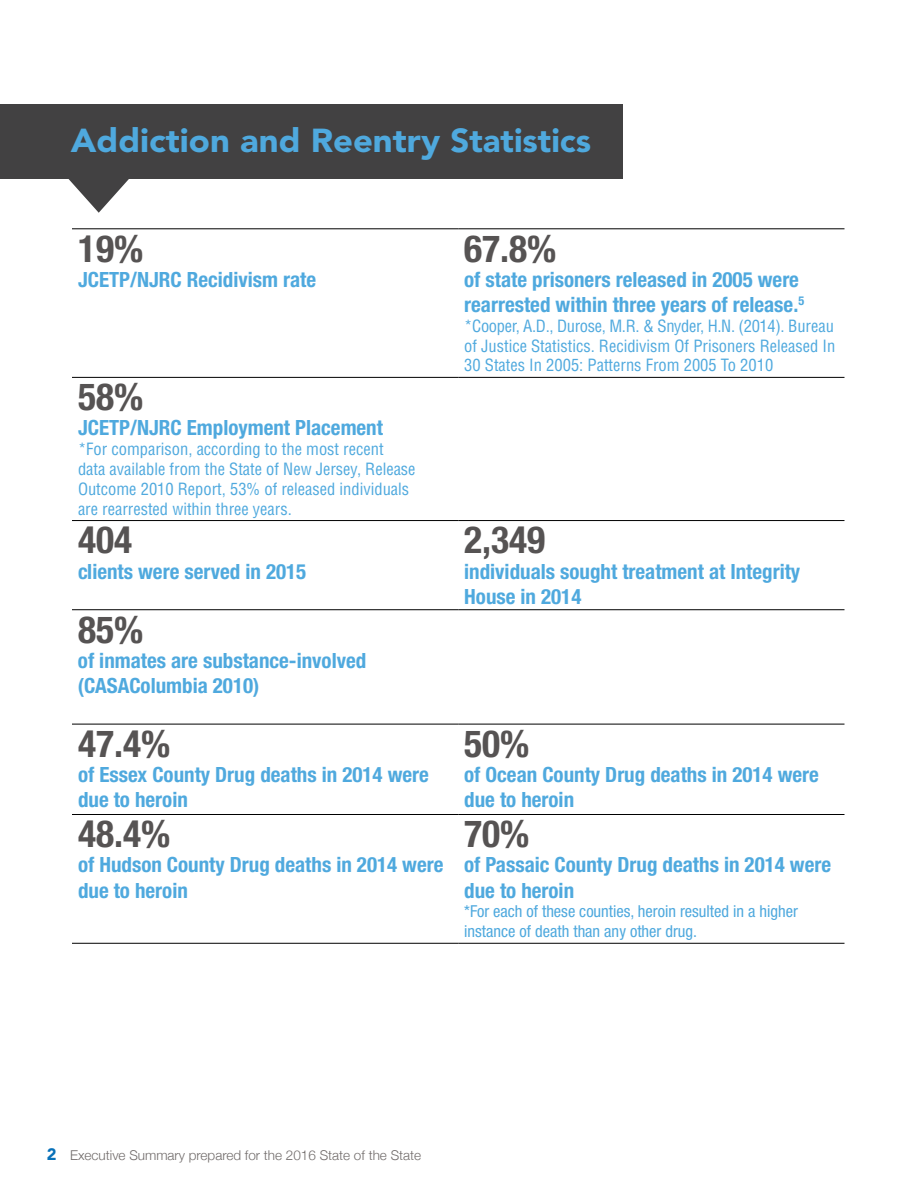
<style>
.page{position:relative;width:918px;height:1188px;background:#fff}
.page>*{position:absolute;margin:0;border:0;box-sizing:border-box;transform-origin:0 0}
.t1{font:700 condensed 37.5px "Helvetica Neue LT Std";color:#565353}
.t2{font:900 33px "Avenir LT Std";color:#4fa9de;scale:1.05 1}
.t3{font:700 condensed 21px/25.2px "Helvetica Neue LT Std";color:#4fa9de}
.t4{font:condensed 16.5px/19.8px "Helvetica LT Std";color:#4fa9de;text-align:justify}
.t5{font:condensed 16.5px/19.8px "Helvetica Neue LT Std";color:#4fa9de}
.t6{font:300 13.5px "Helvetica Neue";color:#706b6a}
.s1{font-family:"Avenir LT Std";font-weight:900;font-size:16.5px;color:#0871b9}
</style>
<div class="page">
<div style="left:0;top:104px;width:622px;height:75px;background:#424142"></div>
<svg style="left:68px;top:179px;width:61px;height:34px"></svg>
<hr style="left:72px;top:228px;width:386px;height:1px;background:#000">
<hr style="left:458px;top:228px;width:386px;height:1px;background:#000">
<hr style="left:72px;top:377px;width:386px;height:1px;background:#000">
<hr style="left:458px;top:377px;width:386px;height:1px;background:#000">
<hr style="left:72px;top:520px;width:386px;height:1px;background:#000">
<hr style="left:458px;top:520px;width:386px;height:1px;background:#000">
<hr style="left:72px;top:609px;width:386px;height:1px;background:#000">
<hr style="left:458px;top:609px;width:386px;height:1px;background:#000">
<hr style="left:72px;top:724px;width:386px;height:1px;background:#000">
<hr style="left:458px;top:724px;width:386px;height:1px;background:#000">
<hr style="left:72px;top:814px;width:386px;height:1px;background:#000">
<hr style="left:458px;top:814px;width:386px;height:1px;background:#000">
<hr style="left:72px;top:943px;width:386px;height:1px;background:#000">
<hr style="left:458px;top:943px;width:386px;height:1px;background:#000">
<h2 class="t2" style="left:71px;top:121px;width:497px">Addiction and Reentry Statistics</h2>
<h1 class="t1" style="left:78px;top:226px;width:67px">19%</h1>
<p class="t3" style="left:78px;top:267px;width:240px">JCETP/NJRC Recidivism rate</p>
<h1 class="t1" style="left:78px;top:374px;width:67px">58%</h1>
<p class="t3" style="left:78px;top:415px;width:307px">JCETP/NJRC Employment Placement</p>
<p class="t4" style="left:78px;top:439px;width:339px;text-align:left">*For comparison, according to the most recent<br>data available from the State of New Jersey, Release Outcome 2010 Report, 53% of released individuals are rearrested within three years.</p>
<h1 class="t1" style="left:78px;top:517px;width:55px">404</h1>
<p class="t3" style="left:78px;top:558px;width:230px">clients were served in 2015</p>
<h1 class="t1" style="left:78px;top:606px;width:67px">85%</h1>
<p class="t3" style="left:78px;top:647px;width:290px">of inmates are substance-involved (CASAColumbia 2010)</p>
<h1 class="t1" style="left:78px;top:721px;width:94px">47.4%</h1>
<p class="t3" style="left:78px;top:762px;width:352px">of Essex County Drug deaths in 2014 were due to heroin</p>
<h1 class="t1" style="left:78px;top:811px;width:94px">48.4%</h1>
<p class="t3" style="left:78px;top:852px;width:367px">of Hudson County Drug deaths in 2014 were due to heroin</p>
<h1 class="t1" style="left:464px;top:226px;width:94px">67.8%</h1>
<p class="t3" style="left:464px;top:266px;width:342px">of state prisoners released in 2005 were rearrested within three years of release.<sup>5</sup></p>
<p class="t4" style="left:464px;top:316px;width:373px">*Cooper, A.D., Durose, M.R. &amp; Snyder, H.N. (2014). Bureau of Justice Statistics. Recidivism Of Prisoners Released In 30 States In 2005: Patterns From 2005 To 2010</p>
<h1 class="t1" style="left:464px;top:517px;width:82px">2,349</h1>
<p class="t3" style="left:464px;top:558px;width:338px">individuals sought treatment at Integrity<br>House in 2014</p>
<h1 class="t1" style="left:464px;top:721px;width:67px">50%</h1>
<p class="t3" style="left:464px;top:762px;width:356px">of Ocean County Drug deaths in 2014 were due to heroin</p>
<h1 class="t1" style="left:464px;top:811px;width:67px">70%</h1>
<p class="t3" style="left:464px;top:852px;width:368px">of Passaic County Drug deaths in 2014 were due to heroin</p>
<p class="t5" style="left:464px;top:902px;width:335px">*For each of these counties, heroin resulted in a higher instance of death than any other drug.</p>
<p class="t6" style="left:47px;top:1144px;width:376px"><span class="s1">2</span> Executive Summary prepared for the 2016 State of the State</p>
</div>
